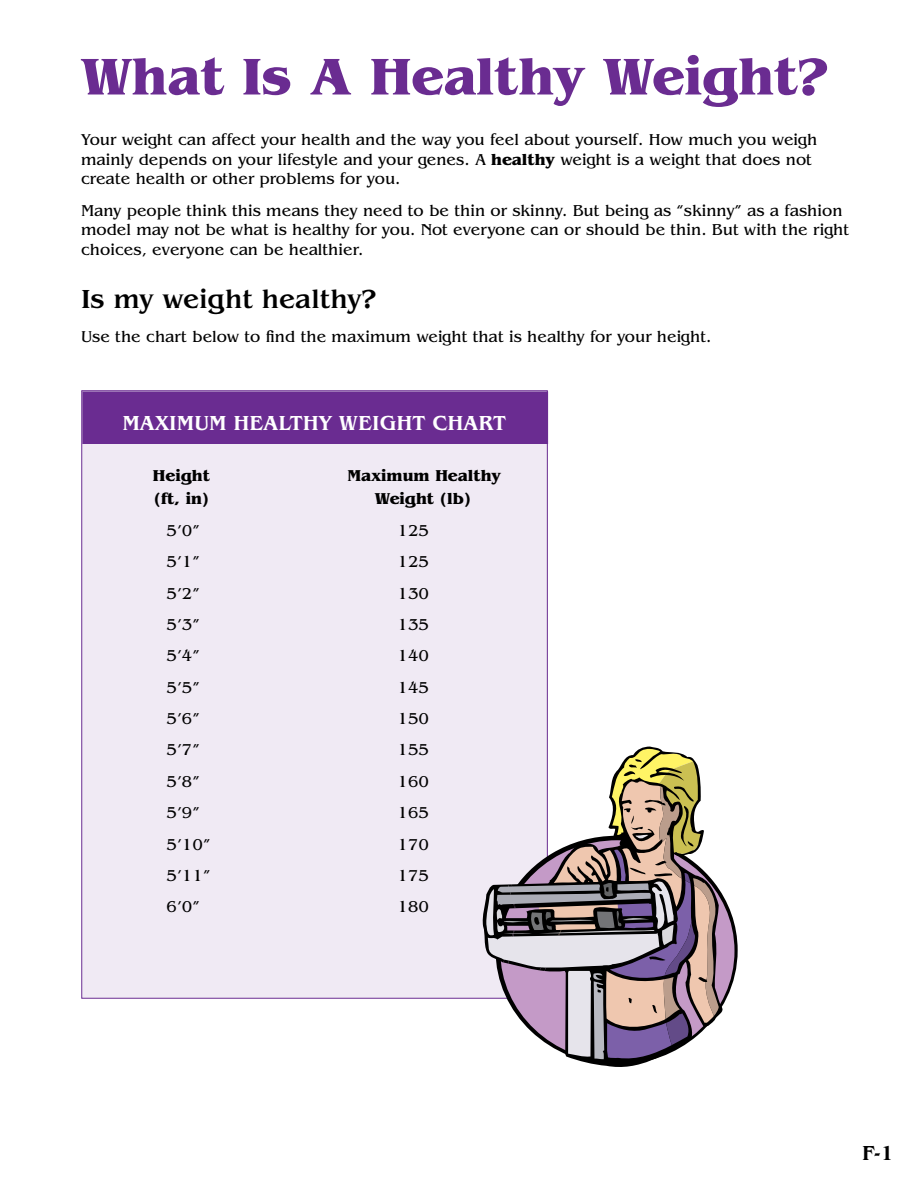
<style>
.page{position:relative;width:918px;height:1188px;background:#fff}
.page>*{position:absolute;margin:0;border:0;box-sizing:border-box;transform-origin:0 0}
.t1{font:700 54px "Benguiat";color:#6a2c91}
.t2{font:500 27px "Benguiat";color:#000}
.t3{font:500 21px "Benguiat";color:#fff}
.t4{font:500 21px "Benguiat";color:#000}
.t5{font:16.5px/19.5px "Benguiat";color:#000}
.t6{font:700 16.5px "Benguiat";color:#000}
.s1{font-weight:700}
</style>
<div class="page">
<div style="left:82px;top:391px;width:465px;height:607px;background:#f0eaf4"></div>
<div style="left:83px;top:392px;width:464px;height:51px;background:#6a2c91"></div>
<div style="left:82px;top:392px;width:466px;height:52px;border:2px solid #6a2c91"></div>
<svg style="left:726px;top:901px;width:12px;height:98px"></svg>
<svg style="left:482px;top:747px;width:244px;height:320px"></svg>
<svg style="left:486px;top:748px;width:233px;height:312px"></svg>
<h1 class="t1" style="left:81px;top:46px;width:749px">What Is A Healthy Weight?</h1>
<p class="t5" style="left:81px;top:130px;width:738px">Your weight can affect your health and the way you feel about yourself. How much you weigh mainly depends on your lifestyle and your genes. A <span class="s1">healthy</span> weight is a weight that does not create health or other problems for you.</p>
<p class="t5" style="left:81px;top:201px;width:770px">Many people think this means they need to be thin or skinny. But being as “skinny” as a fashion model may not be what is healthy for you. Not everyone can or should be thin. But with the right choices, everyone can be healthier.</p>
<h2 class="t2" style="left:81px;top:284px;width:297px">Is my weight healthy?</h2>
<p class="t5" style="left:81px;top:327px;width:632px">Use the chart below to find the maximum weight that is healthy for your height.</p>
<p class="t3" style="left:122px;top:411px;width:385px">MAXIMUM HEALTHY WEIGHT CHART</p>
<p class="t6" style="left:153px;top:466px;width:59px">Height</p>
<p class="t6" style="left:348px;top:466px;width:155px">Maximum Healthy</p>
<p class="t6" style="left:154px;top:489px;width:57px">(ft, in)</p>
<p class="t6" style="left:375px;top:489px;width:98px">Weight (lb)</p>
<p class="t5" style="left:166px;top:521px;width:35px">5’0”</p>
<p class="t5" style="left:397px;top:521px;width:33px">125</p>
<p class="t5" style="left:166px;top:552px;width:35px">5’1”</p>
<p class="t5" style="left:397px;top:552px;width:33px">125</p>
<p class="t5" style="left:166px;top:584px;width:35px">5’2”</p>
<p class="t5" style="left:397px;top:584px;width:33px">130</p>
<p class="t5" style="left:166px;top:615px;width:35px">5’3”</p>
<p class="t5" style="left:397px;top:615px;width:33px">135</p>
<p class="t5" style="left:166px;top:646px;width:35px">5’4”</p>
<p class="t5" style="left:397px;top:646px;width:33px">140</p>
<p class="t5" style="left:166px;top:678px;width:35px">5’5”</p>
<p class="t5" style="left:397px;top:678px;width:33px">145</p>
<p class="t5" style="left:166px;top:709px;width:35px">5’6”</p>
<p class="t5" style="left:397px;top:709px;width:33px">150</p>
<p class="t5" style="left:166px;top:740px;width:35px">5’7”</p>
<p class="t5" style="left:397px;top:740px;width:33px">155</p>
<p class="t5" style="left:166px;top:772px;width:35px">5’8”</p>
<p class="t5" style="left:397px;top:772px;width:33px">160</p>
<p class="t5" style="left:166px;top:803px;width:35px">5’9”</p>
<p class="t5" style="left:397px;top:803px;width:33px">165</p>
<p class="t5" style="left:166px;top:835px;width:45px">5’10”</p>
<p class="t5" style="left:397px;top:835px;width:33px">170</p>
<p class="t5" style="left:166px;top:866px;width:45px">5’11”</p>
<p class="t5" style="left:397px;top:866px;width:33px">175</p>
<p class="t5" style="left:166px;top:897px;width:35px">6’0”</p>
<p class="t5" style="left:397px;top:897px;width:33px">180</p>
<p class="t4" style="left:862px;top:1141px;width:33px">F-1</p>
</div>
